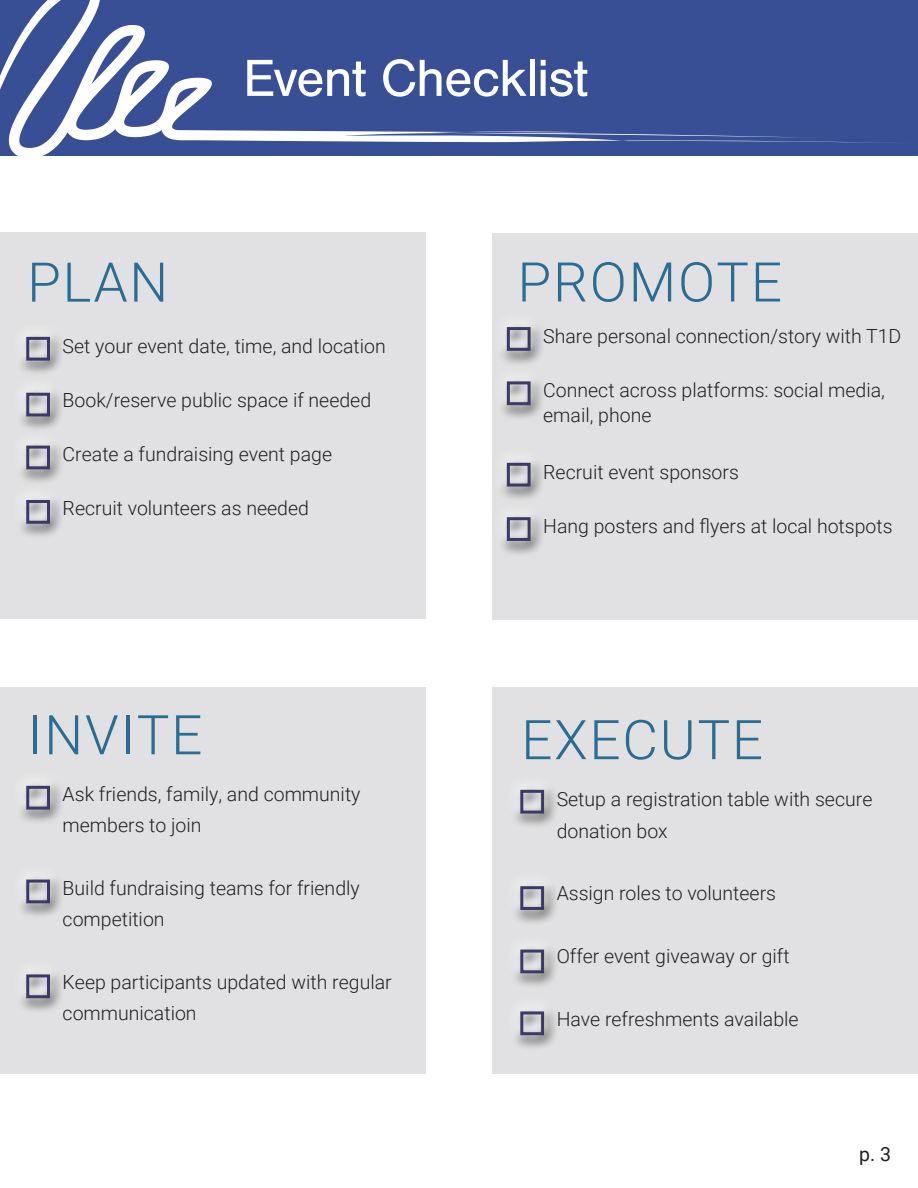
<style>
.page{position:relative;width:918px;height:1188px;background:#fff}
.page>*{position:absolute;margin:0;border:0;box-sizing:border-box;transform-origin:0 0}
.t1{font:300 54.75px "Roboto";letter-spacing:.03em;color:#296d94}
.t2{font:54px "Nimbus San";letter-spacing:-.02em;color:#fff}
.t3{font:300 19.5px/31.3px "Roboto";color:#231f20}
.t4{font:19.5px "Roboto";color:#231f20}
</style>
<div class="page">
<svg style="left:0;top:0;width:918px;height:156px;background:#495e9f"></svg>
<div style="left:0;top:232px;width:425px;height:387px;background:#e1e1e3"></div>
<div style="left:16px;top:330px;width:50px;height:47px;background:#231f20;opacity:.75"></div>
<div style="left:26px;top:337px;width:24px;height:24px;border:3px solid #3b3a67"></div>
<div style="left:10px;top:376px;width:50px;height:46px;background:#e1e1e3"></div>
<div style="left:16px;top:386px;width:50px;height:47px;background:#231f20;opacity:.75"></div>
<div style="left:26px;top:393px;width:24px;height:23px;border:3px solid #3b3a67"></div>
<div style="left:10px;top:429px;width:50px;height:46px;background:#e1e1e3"></div>
<div style="left:16px;top:439px;width:50px;height:47px;background:#231f20;opacity:.75"></div>
<div style="left:26px;top:446px;width:24px;height:23px;border:3px solid #3b3a67"></div>
<div style="left:10px;top:483px;width:50px;height:47px;background:#e1e1e3"></div>
<div style="left:16px;top:493px;width:50px;height:47px;background:#231f20;opacity:.75"></div>
<div style="left:26px;top:500px;width:24px;height:24px;border:3px solid #3b3a67"></div>
<div style="left:493px;top:233px;width:425px;height:386px;background:#e1e1e3"></div>
<div style="left:491px;top:310px;width:50px;height:47px;background:#e1e1e3"></div>
<div style="left:496px;top:321px;width:51px;height:47px;background:#231f20;opacity:.75"></div>
<div style="left:507px;top:327px;width:24px;height:24px;border:3px solid #3b3a67"></div>
<div style="left:491px;top:365px;width:50px;height:46px;background:#e1e1e3"></div>
<div style="left:496px;top:375px;width:51px;height:47px;background:#231f20;opacity:.75"></div>
<div style="left:507px;top:381px;width:24px;height:24px;border:3px solid #3b3a67"></div>
<div style="left:491px;top:446px;width:50px;height:46px;background:#e1e1e3"></div>
<div style="left:496px;top:456px;width:51px;height:47px;background:#231f20;opacity:.75"></div>
<div style="left:507px;top:463px;width:24px;height:24px;border:3px solid #3b3a67"></div>
<div style="left:491px;top:500px;width:50px;height:47px;background:#e1e1e3"></div>
<div style="left:496px;top:511px;width:51px;height:47px;background:#231f20;opacity:.75"></div>
<div style="left:507px;top:517px;width:24px;height:24px;border:3px solid #3b3a67"></div>
<div style="left:0;top:687px;width:425px;height:387px;background:#e1e1e3"></div>
<div style="left:16px;top:779px;width:50px;height:47px;background:#231f20;opacity:.75"></div>
<div style="left:26px;top:786px;width:24px;height:24px;border:3px solid #3b3a67"></div>
<div style="left:16px;top:873px;width:50px;height:47px;background:#231f20;opacity:.75"></div>
<div style="left:26px;top:880px;width:24px;height:23px;border:3px solid #3b3a67"></div>
<div style="left:16px;top:968px;width:50px;height:47px;background:#231f20;opacity:.75"></div>
<div style="left:26px;top:974px;width:24px;height:24px;border:3px solid #3b3a67"></div>
<div style="left:493px;top:687px;width:425px;height:386px;background:#e1e1e3"></div>
<div style="left:510px;top:783px;width:50px;height:47px;background:#231f20;opacity:.75"></div>
<div style="left:520px;top:790px;width:24px;height:24px;border:3px solid #3b3a67"></div>
<div style="left:510px;top:880px;width:50px;height:47px;background:#231f20;opacity:.75"></div>
<div style="left:520px;top:886px;width:24px;height:24px;border:3px solid #3b3a67"></div>
<div style="left:510px;top:943px;width:50px;height:47px;background:#231f20;opacity:.75"></div>
<div style="left:520px;top:950px;width:24px;height:23px;border:3px solid #3b3a67"></div>
<div style="left:510px;top:1005px;width:50px;height:47px;background:#231f20;opacity:.75"></div>
<div style="left:520px;top:1011px;width:24px;height:24px;border:3px solid #3b3a67"></div>
<p class="t1" style="left:27px;top:244px;width:143px">PLAN</p>
<p class="t2" style="left:243px;top:48px;width:347px">Event Checklist</p>
<p class="t1" style="left:518px;top:244px;width:266px">PROMOTE</p>
<p class="t3" style="left:63px;top:330px;width:325px">Set your event date, time, and location</p>
<p class="t3" style="left:63px;top:384px;width:310px">Book/reserve public space if needed</p>
<p class="t3" style="left:63px;top:438px;width:271px">Create a fundraising event page</p>
<p class="t3" style="left:63px;top:492px;width:248px">Recruit volunteers as needed</p>
<p class="t1" style="left:28px;top:696px;width:176px">INVITE</p>
<p class="t3" style="left:63px;top:777px;width:299px">Ask friends, family, and community members to join</p>
<p class="t3" style="left:63px;top:872px;width:299px">Build fundraising teams for friendly competition</p>
<p class="t3" style="left:63px;top:966px;width:331px">Keep participants updated with regular communication</p>
<p class="t3" style="left:543px;top:320px;width:360px">Share personal connection/story with T1D</p>
<p class="t3" style="left:543px;top:376px;width:343px;line-height:25.3px">Connect across platforms: social media, email, phone</p>
<p class="t3" style="left:543px;top:455px;width:197px">Recruit event sponsors</p>
<p class="t3" style="left:543px;top:509px;width:351px">Hang posters and flyers at local hotspots</p>
<p class="t1" style="left:521px;top:701px;width:243px">EXECUTE</p>
<p class="t3" style="left:557px;top:783px;width:317px">Setup a registration table with secure donation box</p>
<p class="t3" style="left:557px;top:877px;width:221px">Assign roles to volunteers</p>
<p class="t3" style="left:557px;top:940px;width:234px">Offer event giveaway or gift</p>
<p class="t3" style="left:557px;top:1003px;width:243px">Have refreshments available</p>
<p class="t4" style="left:859px;top:1140px;width:33px">p. 3</p>
</div>
